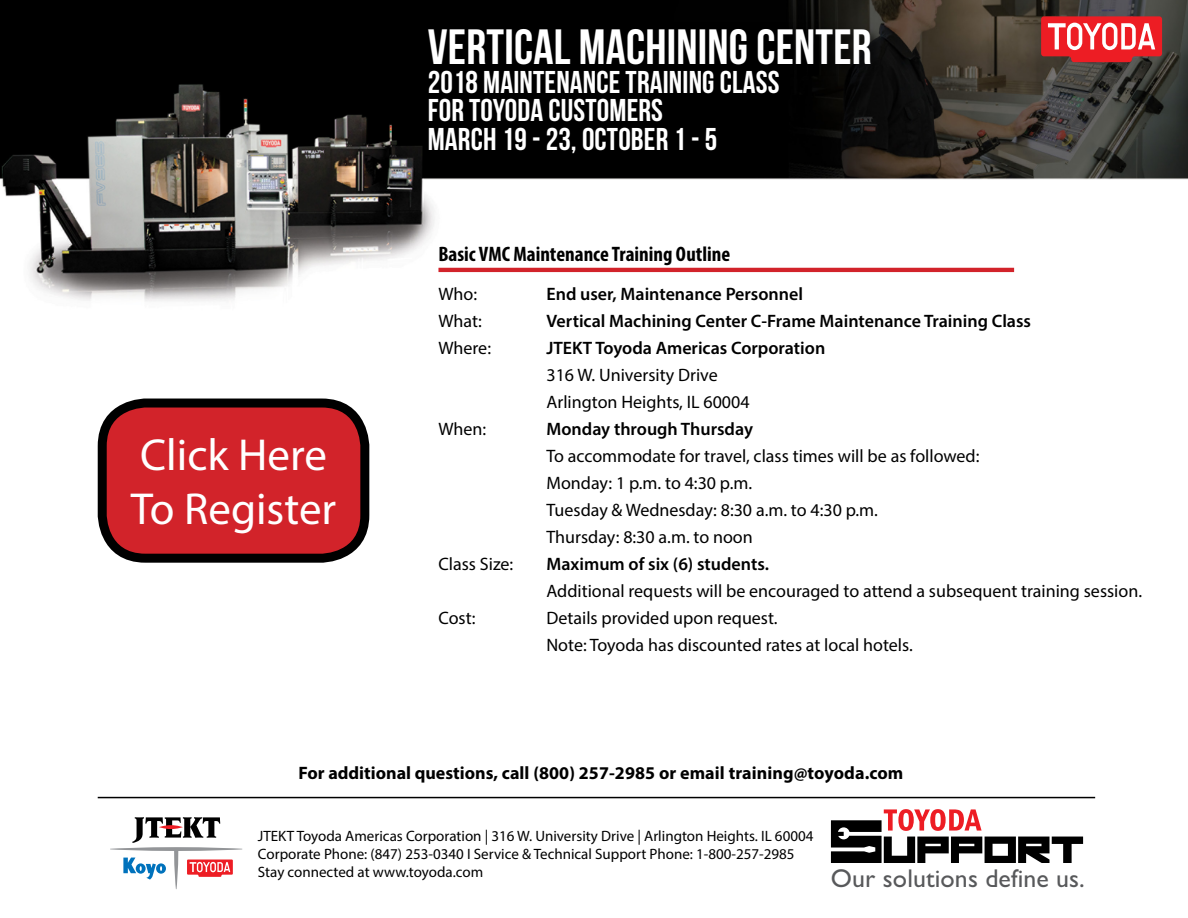
<style>
.page{position:relative;width:1188px;height:918px;background:#fff}
.page>*{position:absolute;margin:0;border:0;box-sizing:border-box;transform-origin:0 0}
.t1{font:700 49.5px "Bebas Neue";letter-spacing:.005em;color:#fff}
.t2{font:45px/54px "Myriad Pro";color:#fff}
.t3{font:700 31.5px/28.5px "Bebas Neue";letter-spacing:.005em;color:#fff}
.t4{font:25.8px "Gill Sans";letter-spacing:.005em;color:#58595b}
.t5{font:700 condensed 21px "Myriad Pro";color:#000}
.t6{font:18px/27px "Myriad Pro";color:#000}
.t7{font:600 18px "Myriad Pro";color:#000}
.t8{font:700 18px "Myriad Pro";color:#000}
.t9{font:15px/18px "Myriad Pro";color:#000}
</style>
<div class="page">
<img style="left:0;top:0;width:1188px;height:301px">
<div style="left:425px;top:26px;width:458px;height:140px;background:#000"></div>
<svg style="left:1041px;top:16px;width:121px;height:46px"></svg>
<svg style="left:831px;top:809px;width:252px;height:54px"></svg>
<svg style="left:110px;top:817px;width:132px;height:72px"></svg>
<hr style="left:98px;top:797px;width:997px;height:1px;background:#000">
<hr style="left:438px;top:268px;width:576px;height:4px;background:#d2232a">
<div style="left:102px;top:403px;width:263px;height:155px;background:#d2232a;border-radius:43px"></div>
<div style="left:98px;top:399px;width:271px;height:164px;border:9px solid #000;border-radius:43px"></div>
<h2 class="t2" style="left:131px;top:428px;width:207px">Click Here<br>To Register</h2>
<h1 class="t1" style="left:428px;top:20px;width:446px">VERTICAL MACHINING CENTER</h1>
<h3 class="t3" style="left:428px;top:67px;width:353px">2018 MAINTENANCE TRAINING CLASS<br>FOR TOYODA CUSTOMERS<br>MARCH 19 - 23, OCTOBER 1 - 5</h3>
<p class="t5" style="left:438px;top:241px;width:293px">Basic VMC Maintenance Training Outline</p>
<p class="t6" style="left:438px;top:280px;width:40px">Who:</p>
<p class="t7" style="left:546px;top:283px;width:258px">End user, Maintenance Personnel</p>
<p class="t6" style="left:438px;top:307px;width:45px">What:</p>
<p class="t7" style="left:546px;top:310px;width:486px">Vertical Machining Center C-Frame Maintenance Training Class</p>
<p class="t6" style="left:438px;top:334px;width:54px">Where:</p>
<p class="t7" style="left:546px;top:337px;width:280px">JTEKT Toyoda Americas Corporation</p>
<p class="t6" style="left:546px;top:361px;width:205px">316 W. University Drive<br>Arlington Heights, IL 60004</p>
<p class="t6" style="left:438px;top:415px;width:49px">When:</p>
<p class="t7" style="left:546px;top:418px;width:208px">Monday through Thursday</p>
<p class="t6" style="left:546px;top:442px;width:434px">To accommodate for travel, class times will be as followed:<br>Monday: 1 p.m. to 4:30 p.m.<br>Tuesday &amp; Wednesday: 8:30 a.m. to 4:30 p.m.<br>Thursday: 8:30 a.m. to noon</p>
<p class="t6" style="left:438px;top:550px;width:76px">Class Size:</p>
<p class="t7" style="left:546px;top:553px;width:224px">Maximum of six (6) students.</p>
<p class="t6" style="left:546px;top:577px;width:597px">Additional requests will be encouraged to attend a subsequent training session.</p>
<p class="t6" style="left:438px;top:604px;width:38px">Cost:</p>
<p class="t6" style="left:546px;top:604px;width:368px">Details provided upon request.<br>Note: Toyoda has discounted rates at local hotels.</p>
<p class="t8" style="left:298px;top:761px;width:606px">For additional questions, call (800) 257-2985 or email training@toyoda.com</p>
<p class="t9" style="left:258px;top:827px;width:557px">JTEKT Toyoda Americas Corporation | 316 W. University Drive | Arlington Heights. IL 60004<br>Corporate Phone: (847) 253-0340 I Service &amp; Technical Support Phone: 1-800-257-2985<br>Stay connected at www.toyoda.com</p>
<h3 class="t4" style="left:831px;top:863px;width:256px">Our solutions define us.</h3>
</div>
